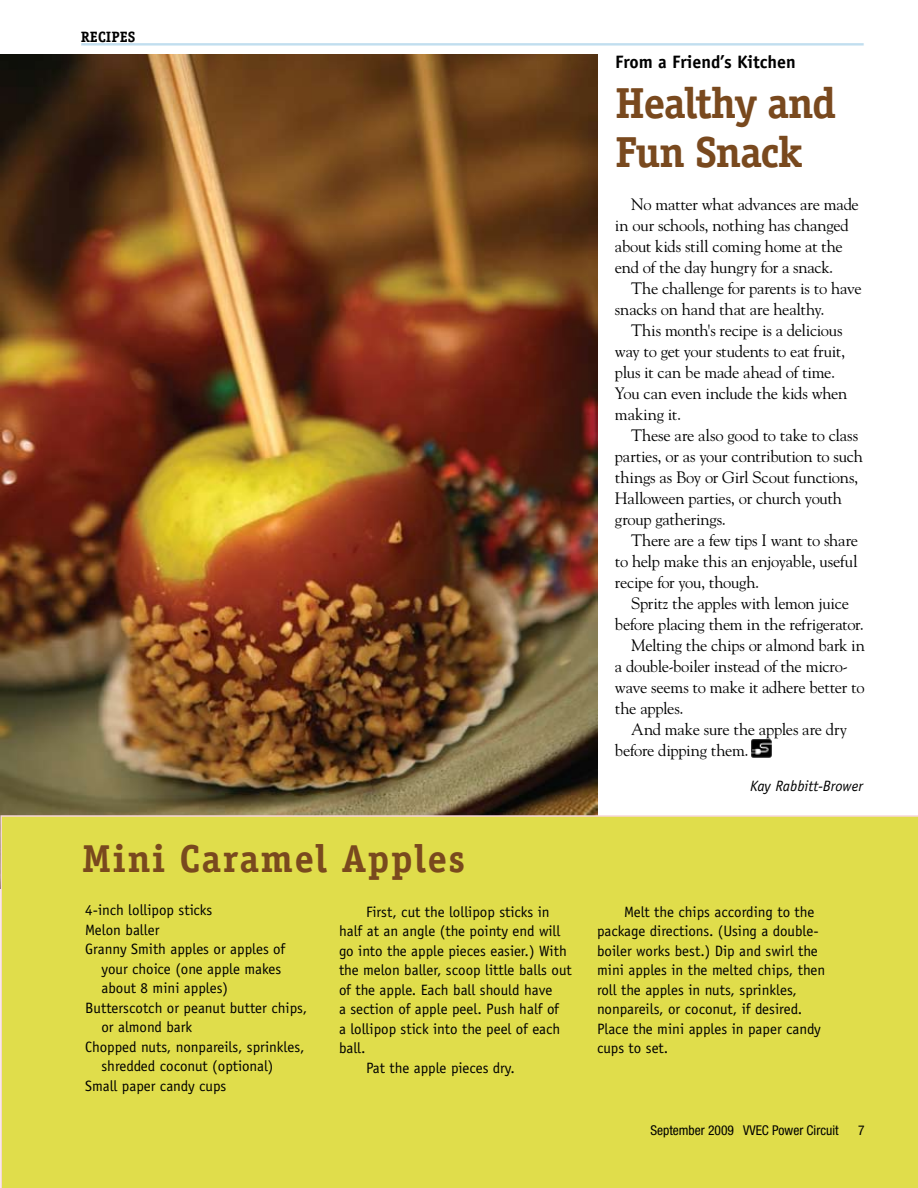
<style>
.page{position:relative;width:918px;height:1188px;background:#fff}
.page>*{position:absolute;margin:0;border:0;box-sizing:border-box;transform-origin:0 0}
.t1{font:700 43.5px/49.5px "Officina Serif";color:#79491e}
.t2{font:700 39px "Officina Serif";color:#79491e}
.t3{font:700 18px "Officina Sans";color:#000}
.t4{font:16.5px/21px "Goudy";letter-spacing:-.02em;color:#000}
.t5{font:15px/19.5px "Officina Sans";color:#000}
.t6{font:italic 15px "Officina Sans";color:#000}
.t7{font:700 15px "Officina Serif";color:#000}
.t8{font:condensed 13.5px "Helvetica Neue";color:#000}
</style>
<div class="page">
<hr style="left:81px;top:43px;width:783px;height:3px;background:#0079c1">
<img style="left:0;top:54px;width:597px;height:761px">
<div style="left:0;top:815px;width:918px;height:373px;background:#e0dd4b"></div>
<img style="left:752px;top:739px;width:20px;height:18px">
<p class="t7" style="left:81px;top:28px;width:56px">Recipes</p>
<h2 class="t2" style="left:82px;top:835px;width:385px">Mini Caramel Apples</h2>
<p class="t5" style="left:85px;top:901px;width:129px">4-inch lollipop sticks</p>
<p class="t5" style="left:85px;top:920px;width:76px">Melon baller</p>
<p class="t5" style="left:85px;top:940px;width:202px">Granny Smith apples or apples of</p>
<p class="t5" style="left:101px;top:959px;width:181px">your choice (one apple makes</p>
<p class="t5" style="left:101px;top:979px;width:128px">about 8 mini apples)</p>
<p class="t5" style="left:85px;top:998px;width:223px">Butterscotch or peanut butter chips,</p>
<p class="t5" style="left:101px;top:1018px;width:92px">or almond bark</p>
<p class="t5" style="left:85px;top:1037px;width:221px">Chopped nuts, nonpareils, sprinkles,</p>
<p class="t5" style="left:101px;top:1057px;width:174px">shredded coconut (optional)</p>
<p class="t5" style="left:85px;top:1076px;width:143px">Small paper candy cups</p>
<p class="t5" style="left:366px;top:902px;width:185px">First, cut the lollipop sticks in</p>
<p class="t5" style="left:339px;top:921px;width:223px">half at an angle (the pointy end will</p>
<p class="t5" style="left:339px;top:941px;width:229px">go into the apple pieces easier.) With</p>
<p class="t5" style="left:339px;top:960px;width:234px">the melon baller, scoop little balls out</p>
<p class="t5" style="left:339px;top:980px;width:215px">of the apple. Each ball should have</p>
<p class="t5" style="left:339px;top:999px;width:222px">a section of apple peel. Push half of</p>
<p class="t5" style="left:339px;top:1019px;width:223px">a lollipop stick into the peel of each</p>
<p class="t5" style="left:339px;top:1038px;width:28px">ball.</p>
<p class="t5" style="left:366px;top:1058px;width:150px">Pat the apple pieces dry.</p>
<p class="t3" style="left:615px;top:51px;width:182px">From a Friend’s Kitchen</p>
<h1 class="t1" style="left:615px;top:78px;width:223px">Healthy and<br>Fun Snack</h1>
<p class="t4" style="left:615px;top:193px;width:245px;text-indent:16px">No matter what advances are made in our schools, nothing has changed about kids still coming home at the end of the day hungry for a snack.</p>
<p class="t4" style="left:615px;top:277px;width:248px;text-indent:16px">The challenge for parents is to have snacks on hand that are healthy.</p>
<p class="t4" style="left:615px;top:319px;width:234px;text-indent:16px">This month's recipe is a delicious way to get your students to eat fruit, plus it can be made ahead of time.<br>You can even include the kids when making it.</p>
<p class="t4" style="left:615px;top:424px;width:249px;text-indent:16px">These are also good to take to class parties, or as your contribution to such things as Boy or Girl S cout functions, Halloween parties, or church youth group gatherings.</p>
<p class="t4" style="left:615px;top:529px;width:245px;text-align:justify;text-indent:16px">There are a few tips I want to share to help make this an enjoyable, useful recipe for you, though.</p>
<p class="t4" style="left:631px;top:592px;width:220px">Spritz the apples with lemon juice</p>
<p class="t4" style="left:615px;top:613px;width:250px">before placing them in the refrigerator.</p>
<p class="t4" style="left:631px;top:634px;width:235px">Melting the chips or almond bark in</p>
<p class="t4" style="left:615px;top:655px;width:235px">a double-boiler instead of the micro-</p>
<p class="t4" style="left:615px;top:676px;width:251px">wave seems to make it adhere better to</p>
<p class="t4" style="left:615px;top:697px;width:70px">the apples.</p>
<p class="t4" style="left:631px;top:718px;width:218px">And make sure the apples are dry</p>
<p class="t4" style="left:615px;top:739px;width:135px">before dipping them.</p>
<p class="t6" style="left:750px;top:778px;width:114px">Kay Rabbitt-Brower</p>
<p class="t5" style="left:597px;top:902px;width:230px;text-indent:27px">Melt the chips according to the package directions. (Using a double&shy;boiler works best.) Dip and swirl the mini apples in the melted chips, then roll the apples in nuts, sprinkles, nonpareils, or coconut, if desired.<br>Place the mini apples in paper candy cups to set.</p>
<p class="t8" style="left:650px;top:1122px;width:190px">September 2009 VVEC Power Circuit</p>
<p class="t8" style="left:858px;top:1122px;width:8px">7</p>
</div>
